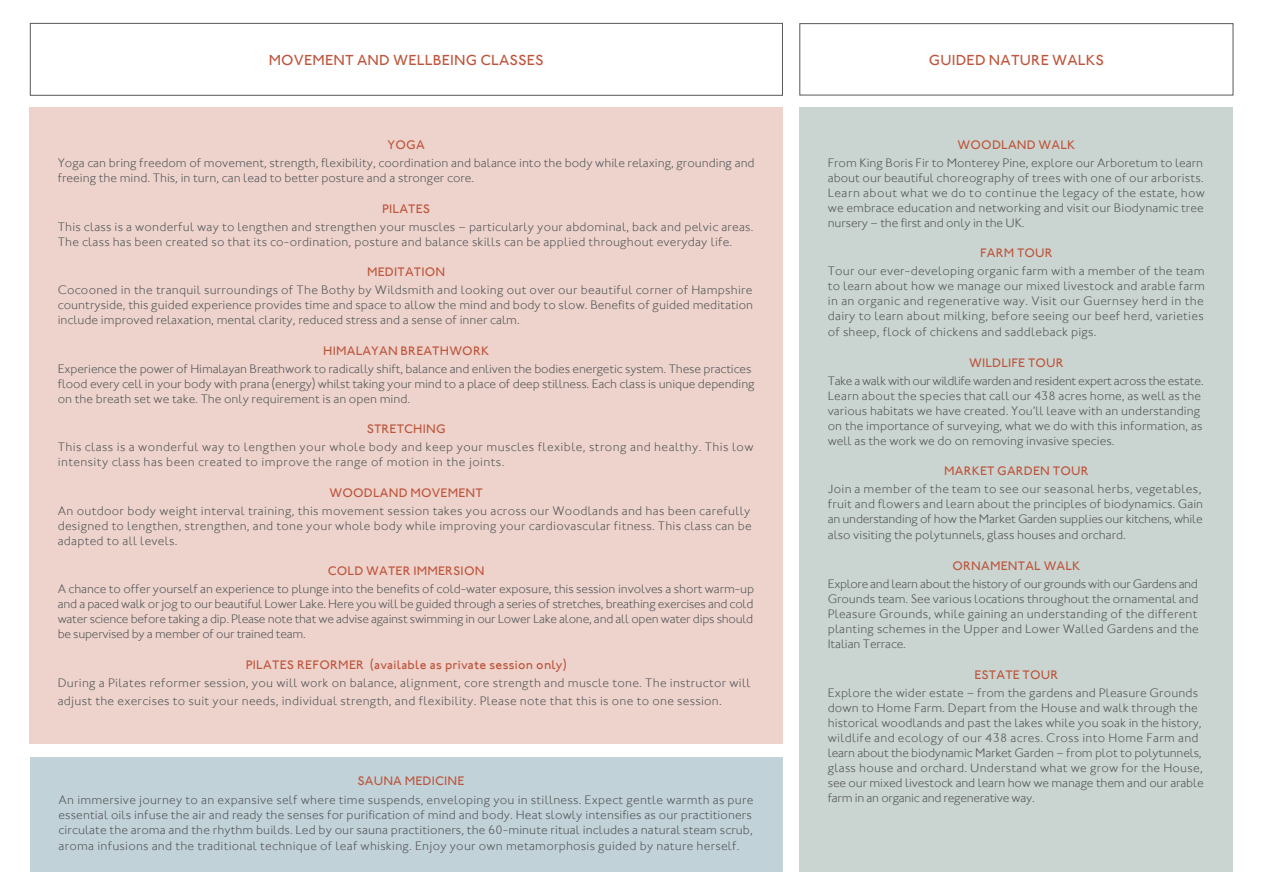
<style>
.page{position:relative;width:1263px;height:893px;background:#fff}
.page>*{position:absolute;margin:0;border:0;box-sizing:border-box;transform-origin:0 0}
.Event_style{font:500 15px "Johnston ITC";letter-spacing:.015em;color:#be563d}
.Event_style-2{font:300 12.75px/15px "Johnston ITC";letter-spacing:.005em;color:#57585a}
.Event_style-3{font:500 12.75px "Johnston ITC";letter-spacing:.015em;color:#be563d}
.Event_style-4{font:300 12.75px/15px "Johnston ITC";letter-spacing:.03em;color:#57585a}
</style>
<div class="page">
<div style="left:30px;top:23px;width:753px;height:73px;border:1px solid #57585a"></div>
<div style="left:799px;top:23px;width:434px;height:72px;border:1px solid #57585a"></div>
<div style="left:799px;top:107px;width:434px;height:765px;background:#cad5d1"></div>
<div style="left:30px;top:107px;width:753px;height:637px;background:#edd3cc"></div>
<div style="left:30px;top:757px;width:753px;height:115px;background:#c1d2d9"></div>
<p class="Event_style" style="left:269px;top:51px;width:277px">MOVEMENT AND WELLBEING CLASSES</p>
<p class="Event_style" style="left:929px;top:51px;width:176px">GUIDED NATURE WALKS</p>
<p class="Event_style-3" style="left:388px;top:137px;width:39px">YOGA</p>
<p class="Event_style-2" style="left:58px;top:155px;width:698px">Yoga can bring freedom of movement, strength, flexibility, coordination and balance into the body while relaxing, grounding and freeing the mind. This, in turn, can lead to better posture and a stronger core.</p>
<p class="Event_style-3" style="left:382px;top:201px;width:49px">PILATES</p>
<p class="Event_style-2" style="left:58px;top:219px;width:697px">This class is a wonderful way to lengthen and strengthen your muscles – particularly your abdominal, back and pelvic areas.<br>The class has been created so that its co-ordination, posture and balance skills can be applied throughout everyday life.</p>
<p class="Event_style-3" style="left:367px;top:264px;width:80px">MEDITATION</p>
<p class="Event_style-2" style="left:58px;top:282px;width:697px;text-align:justify">Cocooned in the tranquil surroundings of The Bothy by Wildsmith and looking out over our beautiful corner of Hampshire countryside, this guided experience provides time and space to allow the mind and body to slow. Benefits of guided meditation include improved relaxation, mental clarity, reduced stress and a sense of inner calm.</p>
<p class="Event_style-3" style="left:323px;top:343px;width:167px">HIMALAYAN BREATHWORK</p>
<p class="Event_style-2" style="left:58px;top:361px;width:698px">Experience the power of Himalayan Breathwork to radically shift, balance and enliven the bodies energetic system. These practices flood every cell in your body with prana (energy) whilst taking your mind to a place of deep stillness. Each class is unique depending on the breath set we take. The only requirement is an open mind.</p>
<p class="Event_style-3" style="left:367px;top:421px;width:81px">STRETCHING</p>
<p class="Event_style-4" style="left:58px;top:439px;width:697px">This class is a wonderful way to lengthen your whole body and keep your muscles flexible, strong and healthy. This low intensity class has been created to improve the range of motion in the joints.</p>
<p class="Event_style-3" style="left:329px;top:485px;width:155px">WOODLAND MOVEMENT</p>
<p class="Event_style-2" style="left:58px;top:503px;width:695px;text-align:justify">An outdoor body weight interval training, this movement session takes you across our Woodlands and has been carefully designed to lengthen, strengthen, and tone your whole body while improving your cardiovascular fitness. This class can be adapted to all levels.</p>
<p class="Event_style-3" style="left:328px;top:563px;width:158px">COLD WATER IMMERSION</p>
<p class="Event_style-2" style="left:58px;top:581px;width:698px;text-align:justify">A chance to offer yourself an experience to plunge into the benefits of cold-water exposure, this session involves a short warm-up and a paced walk or jog to our beautiful Lower Lake. Here you will be guided through a series of stretches, breathing exercises and cold water science before taking a dip. Please note that we advise against swimming in our Lower Lake alone, and all open water dips should be supervised by a member of our trained team.</p>
<p class="Event_style-3" style="left:246px;top:657px;width:322px">PILATES REFORMER (available as private session only)</p>
<p class="Event_style-2" style="left:58px;top:674px;width:694px;line-height:18px">During a Pilates reformer session, you will work on balance, alignment, core strength and muscle tone. The instructor will adjust the exercises to suit your needs, individual strength, and flexibility. Please note that this is one to one session.</p>
<p class="Event_style-3" style="left:357px;top:773px;width:109px">SAUNA MEDICINE</p>
<p class="Event_style-2" style="left:59px;top:792px;width:696px">An immersive journey to an expansive self where time suspends, enveloping you in stillness. Expect gentle warmth as pure essential oils infuse the air and ready the senses for purification of mind and body. Heat slowly intensifies as our practitioners circulate the aroma and the rhythm builds. Led by our sauna practitioners, the 60-minute ritual includes a natural steam scrub, aroma infusions and the traditional technique of leaf whisking. Enjoy your own metamorphosis guided by nature herself.</p>
<p class="Event_style-3" style="left:957px;top:137px;width:119px">WOODLAND WALK</p>
<p class="Event_style-2" style="left:828px;top:155px;width:379px">From King Boris Fir to Monterey Pine, explore our Arboretum to learn about our beautiful choreography of trees with one of our arborists.<br>Learn about what we do to continue the legacy of the estate, how we embrace education and networking and visit our Biodynamic tree nursery – the first and only in the UK.</p>
<p class="Event_style-3" style="left:980px;top:245px;width:74px">FARM TOUR</p>
<p class="Event_style-2" style="left:828px;top:263px;width:379px;text-align:justify">Tour our ever-developing organic farm with a member of the team to learn about how we manage our mixed livestock and arable farm in an organic and regenerative way. Visit our Guernsey herd in the dairy to learn about milking, before seeing our beef herd, varieties of sheep, flock of chickens and saddleback pigs.</p>
<p class="Event_style-3" style="left:969px;top:355px;width:96px">WILDLIFE TOUR</p>
<p class="Event_style-2" style="left:828px;top:373px;width:377px">Take a walk with our wildlife warden and resident expert across the estate.<br>Learn about the species that call our 438 acres home, as well as the various habitats we have created. You’ll leave with an understanding on the importance of surveying, what we do with this information, as well as the work we do on removing invasive species.</p>
<p class="Event_style-3" style="left:944px;top:463px;width:146px">MARKET GARDEN TOUR</p>
<p class="Event_style-2" style="left:828px;top:481px;width:377px">Join a member of the team to see our seasonal herbs, vegetables, fruit and flowers and learn about the principles of biodynamics. Gain an understanding of how the Market Garden supplies our kitchens, while also visiting the polytunnels, glass houses and orchard.</p>
<p class="Event_style-3" style="left:952px;top:558px;width:129px">ORNAMENTAL WALK</p>
<p class="Event_style-2" style="left:828px;top:576px;width:372px;text-align:justify">Explore and learn about the history of our grounds with our Gardens and Grounds team. See various locations throughout the ornamental and Pleasure Grounds, while gaining an understanding of the different planting schemes in the Upper and Lower Walled Gardens and the Italian Terrace.</p>
<p class="Event_style-3" style="left:974px;top:667px;width:85px">ESTATE TOUR</p>
<p class="Event_style-2" style="left:828px;top:685px;width:375px">Explore the wider estate – from the gardens and Pleasure Grounds down to Home Farm. Depart from the House and walk through the historical woodlands and past the lakes while you soak in the history, wildlife and ecology of our 438 acres. Cross into Home Farm and</p>
<p class="Event_style-2" style="left:828px;top:745px;width:378px">learn about the biodynamic Market Garden – from plot to polytunnels, glass house and orchard. Understand what we grow for the House, see our mixed livestock and learn how we manage them and our arable farm in an organic and regenerative way.</p>
</div>
